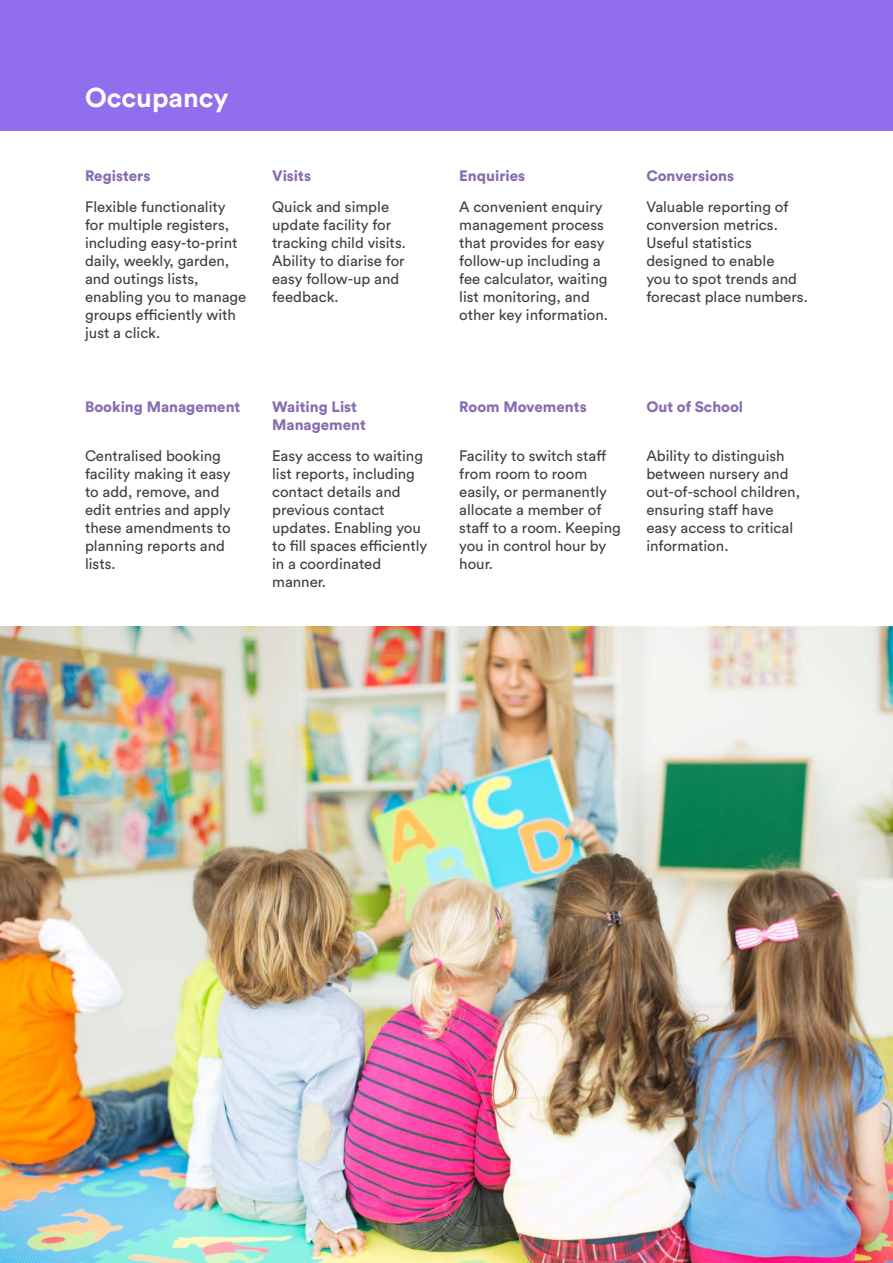
<style>
.page{position:relative;width:893px;height:1263px;background:#fff}
.page>*{position:absolute;margin:0;border:0;box-sizing:border-box;transform-origin:0 0}
.t1{font:700 27px "Circular Std";color:#fff}
.t2{font:15px/18px "Circular Std";color:#414042}
.t3{font:900 15px/18px "Circular Std";color:#886eb1}
</style>
<div class="page">
<div style="left:0;top:0;width:893px;height:131px;background:#916eeb"></div>
<img style="left:0;top:626px;width:893px;height:637px">
<h1 class="t1" style="left:85px;top:80px;width:145px">Occupancy</h1>
<p class="t3" style="left:85px;top:167px;width:67px">Registers</p>
<p class="t2" style="left:85px;top:197px;width:163px">Flexible functionality for multiple registers, including easy-to-print daily, weekly, garden, and outings lists, enabling you to manage groups efficiently with just a click.</p>
<p class="t3" style="left:85px;top:397px;width:157px">Booking Management</p>
<p class="t2" style="left:85px;top:446px;width:147px">Centralised booking facility making it easy to add, remove, and edit entries and apply these amendments to planning reports and lists.</p>
<p class="t3" style="left:272px;top:167px;width:41px">Visits</p>
<p class="t2" style="left:272px;top:197px;width:135px">Quick and simple update facility for tracking child visits.<br>Ability to diarise for easy follow-up and feedback.</p>
<p class="t3" style="left:272px;top:397px;width:95px">Waiting List<br>Management</p>
<p class="t2" style="left:272px;top:446px;width:157px">Easy access to waiting list reports, including contact details and previous contact updates. Enabling you to fill spaces efficiently in a coordinated manner.</p>
<p class="t3" style="left:459px;top:167px;width:67px">Enquiries</p>
<p class="t2" style="left:459px;top:197px;width:150px">A convenient enquiry management process that provides for easy follow-up including a fee calculator, waiting list monitoring, and other key information.</p>
<p class="t3" style="left:646px;top:167px;width:89px">Conversions</p>
<p class="t2" style="left:646px;top:197px;width:163px">Valuable reporting of conversion metrics.<br>Useful statistics designed to enable<br>you to spot trends and forecast place numbers.</p>
<p class="t3" style="left:459px;top:397px;width:129px">Room Movements</p>
<p class="t2" style="left:459px;top:446px;width:163px">Facility to switch staff from room to room easily, or permanently allocate a member of staff to a room. Keeping you in control hour by hour.</p>
<p class="t3" style="left:646px;top:397px;width:98px">Out of School</p>
<p class="t2" style="left:646px;top:446px;width:155px">Ability to distinguish between nursery and out-of-school children, ensuring staff have easy access to critical information.</p>
</div>
